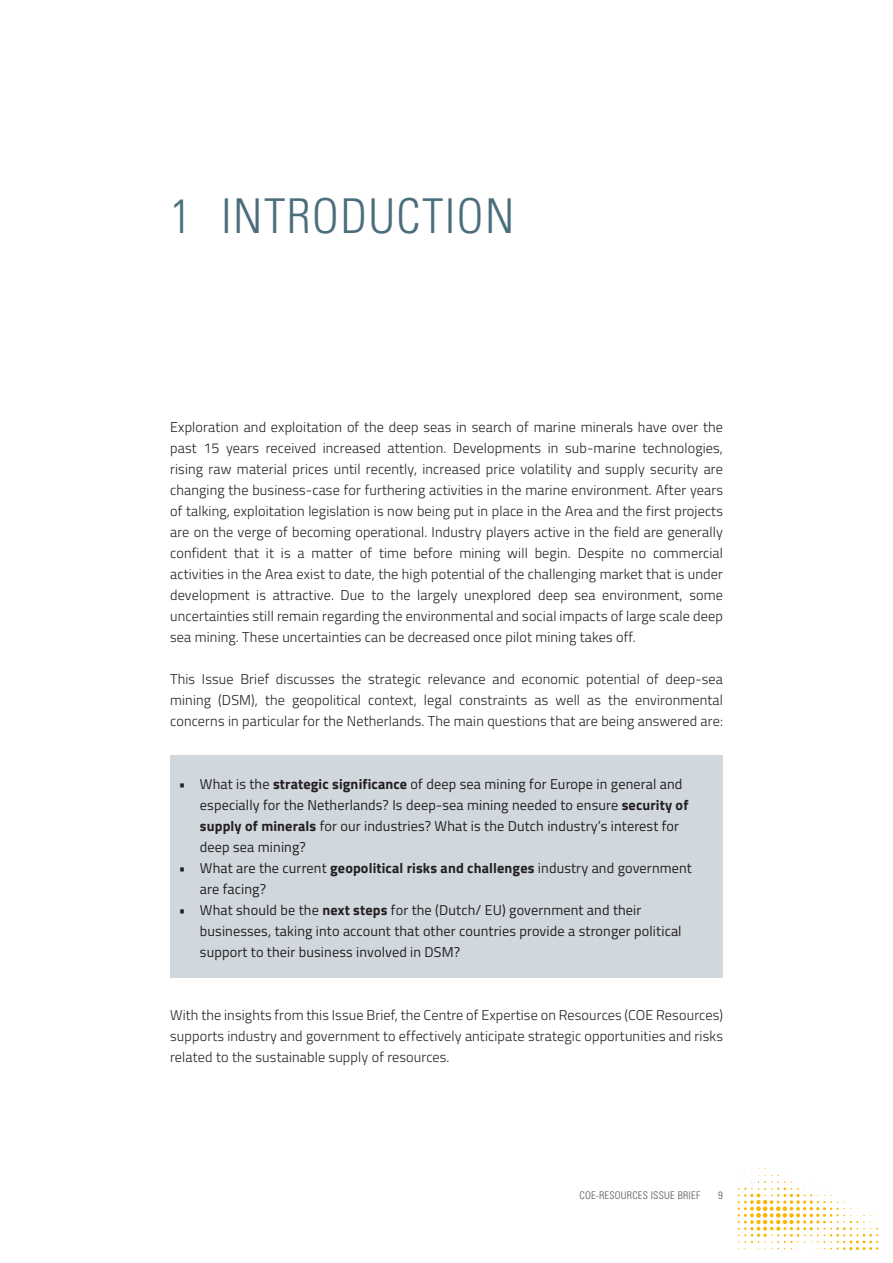
<style>
.page{position:relative;width:893px;height:1263px;background:#fff}
.page>*{position:absolute;margin:0;border:0;box-sizing:border-box;transform-origin:0 0}
.Hoofdstuk{font:300 condensed 48px "Univers";letter-spacing:.03em;color:#4b6e7d}
.Nieuwe_broodletter{font:300 14.25px/21px "Titillium Web";letter-spacing:.01em;color:#231f20;text-align:justify}
.t1{font:14.25px/21px "Titillium Web";letter-spacing:.01em;color:#231f20}
.t2{font:300 condensed 10.5px "Univers";letter-spacing:.02em;color:#515455}
.s1{font-weight:700}
</style>
<div class="page">
<svg style="left:737px;top:1168px;width:142px;height:83px"></svg>
<div style="left:170px;top:756px;width:553px;height:222px;background:#d0d7dd"></div>
<p class="Hoofdstuk" style="left:170px;top:187px;width:346px">1 INTRODUCTION</p>
<p class="Nieuwe_broodletter" style="left:170px;top:416px;width:554px">Exploration and exploitation of the deep seas in search of marine minerals have over the past 15 years received increased attention. Developments in sub-marine technologies, rising raw material prices until recently, increased price volatility and supply security are changing the business-case for furthering activities in the marine environment. After years of talking, exploitation legislation is now being put in place in the Area and the first projects are on the verge of becoming operational. Industry players active in the field are generally confident that it is a matter of time before mining will begin. Despite no commercial activities in the Area exist to date, the high potential of the challenging market that is under development is attractive. Due to the largely unexplored deep sea environment, some uncertainties still remain regarding the environmental and social impacts of large scale deep sea mining. These uncertainties can be decreased once pilot mining takes off.</p>
<p class="Nieuwe_broodletter" style="left:170px;top:668px;width:554px">This Issue Brief discusses the strategic relevance and economic potential of deep-sea mining (DSM), the geopolitical context, legal constraints as well as the environmental concerns in particular for the Netherlands. The main questions that are being answered are:</p>
<p class="t1" style="left:200px;top:773px;width:490px;text-indent:-21px">• What is the <span class="s1">strategic significance</span> of deep sea mining for Europe in general and especially for the Netherlands? Is deep-sea mining needed to ensure <span class="s1">security of supply of minerals</span> for our industries? What is the Dutch industry’s interest for deep sea mining?</p>
<p class="t1" style="left:200px;top:857px;width:493px;text-indent:-21px">• What are the current <span class="s1">geopolitical risks and challenges</span> industry and government are facing?</p>
<p class="t1" style="left:200px;top:899px;width:483px;text-indent:-21px">• What should be the <span class="s1">next steps</span> for the (Dutch/ EU) government and their businesses, taking into account that other countries provide a stronger political support to their business involved in DSM?</p>
<p class="Nieuwe_broodletter" style="left:170px;top:1004px;width:554px">With the insights from this Issue Brief, the Centre of Expertise on Resources (COE Resources) supports industry and government to effectively anticipate strategic opportunities and risks related to the sustainable supply of resources.</p>
<p class="t2" style="left:580px;top:1189px;width:122px">COE-RESOURCES ISSUE BRIEF</p>
<p class="t2" style="left:718px;top:1189px;width:6px">9</p>
</div>
